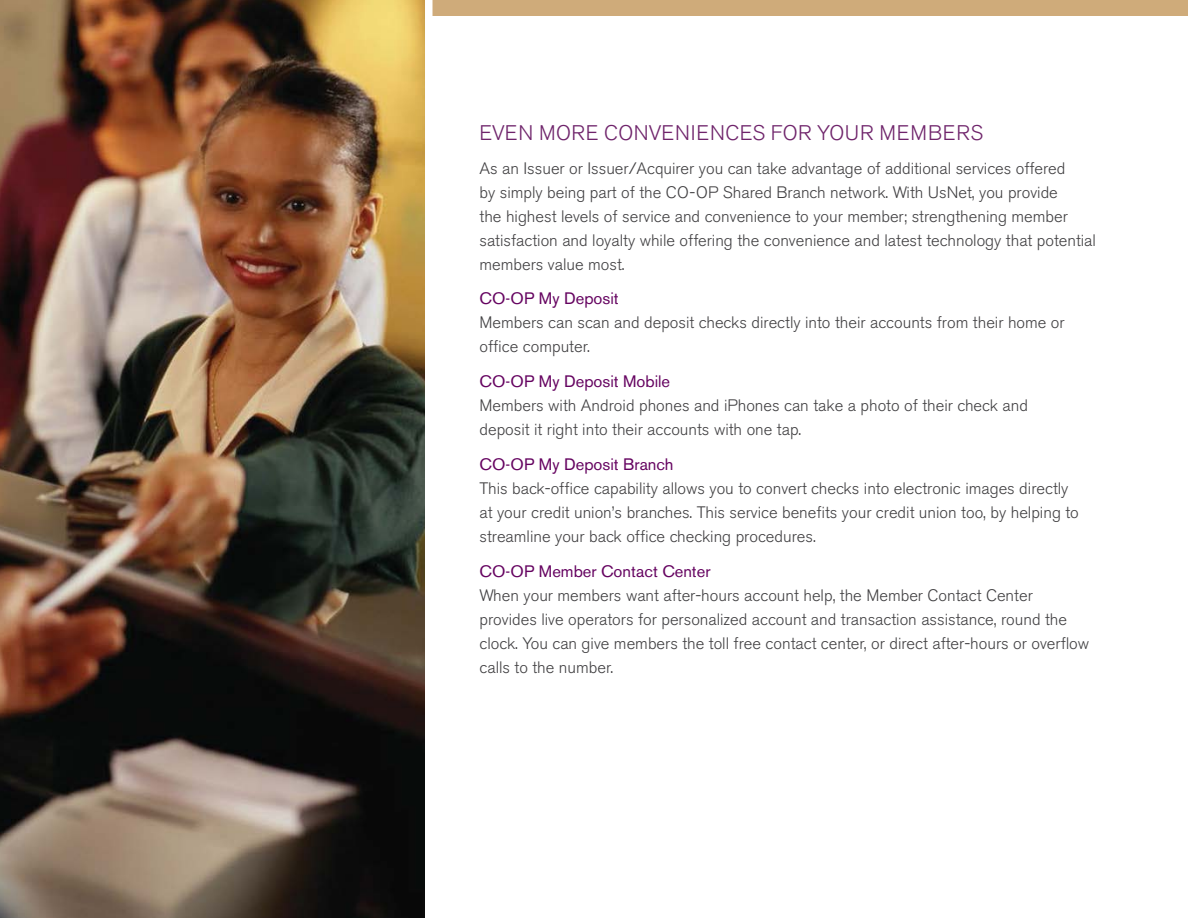
<style>
.page{position:relative;width:1188px;height:918px;background:#fff}
.page>*{position:absolute;margin:0;border:0;box-sizing:border-box;transform-origin:0 0}
.t1{font:300 21px "Akzidenz Grotesk BE";letter-spacing:.02em;color:#6f246b}
.t2{font:300 16.5px/24px "Akzidenz Grotesk BE";color:#414042}
.t3{font:16.5px "Akzidenz Grotesk BE";color:#650360}
</style>
<div class="page">
<div style="left:0;top:0;width:1188px;height:16px;background:#cfab7a"></div>
<img style="left:0;top:0;width:433px;height:918px">
<p class="t1" style="left:480px;top:121px;width:505px">EVEN MORE CONVENIENCES FOR YOUR MEMBERS</p>
<p class="t2" style="left:480px;top:156px;width:618px">As an Issuer or Issuer/Acquirer you can take advantage of additional services offered<br>by simply being part of the CO-OP Shared Branch network. With UsNet, you provide<br>the highest levels of service and convenience to your member; strengthening member satisfaction and loyalty while offering the convenience and latest technology that potential members value most.</p>
<p class="t3" style="left:480px;top:289px;width:141px">CO-OP My Deposit</p>
<p class="t2" style="left:480px;top:311px;width:587px">Members can scan and deposit checks directly into their accounts from their home or office computer.</p>
<p class="t3" style="left:480px;top:372px;width:192px">CO-OP My Deposit Mobile</p>
<p class="t2" style="left:480px;top:394px;width:550px">Members with Android phones and iPhones can take a photo of their check and deposit it right into their accounts with one tap.</p>
<p class="t3" style="left:480px;top:454px;width:195px">CO-OP My Deposit Branch</p>
<p class="t2" style="left:480px;top:477px;width:601px">This back-office capability allows you to convert checks into electronic images directly at your credit union’s branches. This service benefits your credit union too, by helping to streamline your back office checking procedures.</p>
<p class="t3" style="left:480px;top:561px;width:233px">CO-OP Member Contact Center</p>
<p class="t2" style="left:480px;top:583px;width:611px">When your members want after-hours account help, the Member Contact Center provides live operators for personalized account and transaction assistance, round the clock. You can give members the toll free contact center, or direct after-hours or overflow calls to the number.</p>
</div>
